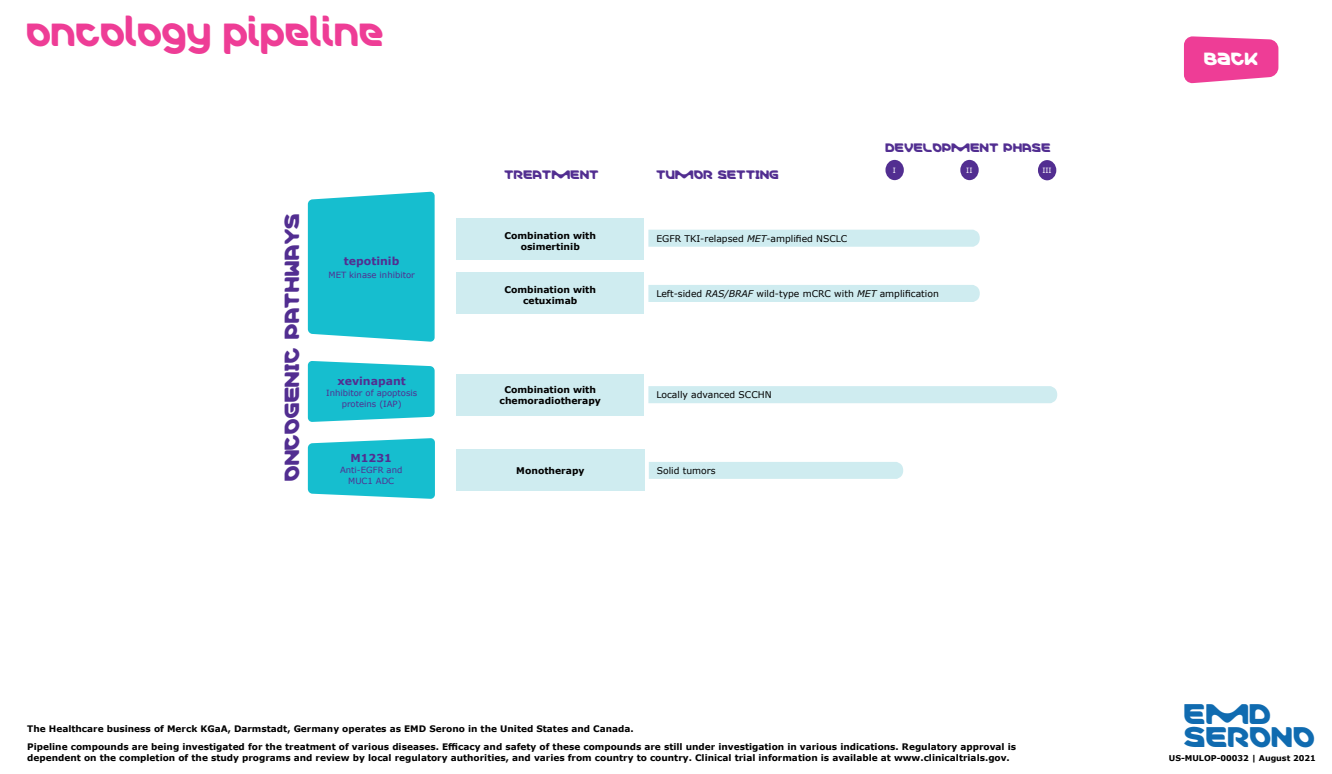
<style>
.page{position:relative;width:1332px;height:774px;background:#fff}
.page>*{position:absolute;margin:0;border:0;box-sizing:border-box;transform-origin:0 0}
.t1{font:32.65px "Merck";color:#ee3d96}
.t2{font:28.95px/22.6px "Merck";color:#106bb0}
.t3{font:20.9px "Merck";color:#522e91}
.t4{font:18px "Merck";color:#fff}
.t5{font:12.5px "Merck";color:#522e91}
.t6{font:700 10.95px "Verdana";color:#522e91}
.t7{font:9.25px "Verdana";color:#000}
.t8{font:700 9.25px/11.1px "Verdana";color:#000;text-align:center}
.t9{font:700 9px/18.3px "Verdana";color:#000}
.t10{font:8.5px/11px "Verdana";color:#522e91;text-align:center}
.t11{font:700 8px "Verdana";color:#000}
.t12{font:7.3px "Verdana";color:#fff}
.s1{font-style:italic}
</style>
<div class="page">
<svg style="left:1184px;top:36px;width:94px;height:47px;background:#ef53a2"></svg>
<div style="left:308px;top:192px;width:127px;height:150px;background:#16becf"></div>
<svg style="left:308px;top:361px;width:127px;height:61px;background:#2ac3d3"></svg>
<div style="left:648px;top:230px;width:332px;height:17px;background:#cfecf0"></div>
<div style="left:648px;top:285px;width:332px;height:17px;background:#cfecf0"></div>
<div style="left:648px;top:386px;width:409px;height:17px;background:#cfecf0"></div>
<div style="left:456px;top:219px;width:188px;height:41px;background:#cfecf0"></div>
<div style="left:456px;top:273px;width:188px;height:41px;background:#cfecf0"></div>
<div style="left:456px;top:374px;width:188px;height:41px;background:#cfecf0"></div>
<div style="left:885px;top:160px;width:19px;height:20px;background:#522e91;border-radius:50%"></div>
<div style="left:960px;top:160px;width:19px;height:20px;background:#522e91;border-radius:50%"></div>
<div style="left:1038px;top:160px;width:18px;height:20px;background:#522e91;border-radius:50%"></div>
<svg style="left:308px;top:438px;width:127px;height:61px;background:#2bc3d3"></svg>
<div style="left:649px;top:462px;width:254px;height:17px;background:#cfecf0"></div>
<div style="left:456px;top:449px;width:189px;height:42px;background:#cfecf0"></div>
<h1 class="t1" style="left:27px;top:16px;width:359px">ONCOLOGY PIPELINE</h1>
<h3 class="t3" style="left:280px;top:481px;width:270px;rotate:-90deg">ONCOGENIC PATHWAYS</h3>
<p class="t6" style="left:344px;top:254px;width:57px">tepotinib</p>
<p class="t10" style="left:329px;top:269px;width:88px">MET kinase inhibitor</p>
<p class="t6" style="left:337px;top:374px;width:70px">xevinapant</p>
<p class="t10" style="left:326px;top:388px;width:93px">Inhibitor of apoptosis proteins (IAP)</p>
<p class="t6" style="left:350px;top:451px;width:43px">M1231</p>
<p class="t10" style="left:340px;top:465px;width:64px">Anti-EGFR and<br>MUC1 ADC</p>
<h3 class="t5" style="left:505px;top:167px;width:96px">TREATMENT</h3>
<h3 class="t5" style="left:656px;top:167px;width:124px">TUMOR SETTING</h3>
<h3 class="t5" style="left:886px;top:141px;width:167px">DEVELOPMENT PHASE</h3>
<p class="t12" style="left:893px;top:165px;width:5px">I</p>
<p class="t12" style="left:966px;top:165px;width:8px">II</p>
<p class="t12" style="left:1042px;top:165px;width:11px">III</p>
<p class="t8" style="left:504px;top:229px;width:93px">Combination with osimertinib</p>
<p class="t8" style="left:504px;top:284px;width:93px">Combination with cetuximab</p>
<p class="t8" style="left:500px;top:384px;width:103px">Combination with chemoradiotherapy</p>
<p class="t7" style="left:656px;top:232px;width:193px">EGFR TKI-relapsed <span class="s1">MET</span>-amplified NSCLC</p>
<p class="t7" style="left:656px;top:288px;width:284px">Left-sided <span class="s1">RAS/BRAF</span> wild-type mCRC with <span class="s1">MET</span> amplification</p>
<p class="t7" style="left:656px;top:389px;width:117px">Locally advanced SCCHN</p>
<p class="t8" style="left:516px;top:465px;width:70px">Monotherapy</p>
<p class="t7" style="left:657px;top:464px;width:60px">Solid tumors</p>
<p class="t9" style="left:27px;top:719px;width:990px">The Healthcare business of Merck KGaA, Darmstadt, Germany operates as EMD Serono in the United States and Canada.<br>Pipeline compounds are being investigated for the treatment of various diseases. Efficacy and safety of these compounds are still under investigation in various indications. Regulatory approval is</p>
<p class="t9" style="left:27px;top:749px;width:984px">dependent on the completion of the study programs and review by local regulatory authorities, and varies from country to country. Clinical trial information is available at www.clinicaltrials.gov.</p>
<h3 class="t4" style="left:1204px;top:48px;width:56px">BACK</h3>
<h2 class="t2" style="left:1184px;top:703px;width:133px">EMD<br>SERONO</h2>
<p class="t11" style="left:1169px;top:752px;width:149px">US-MULOP-00032 | August 2021</p>
</div>
